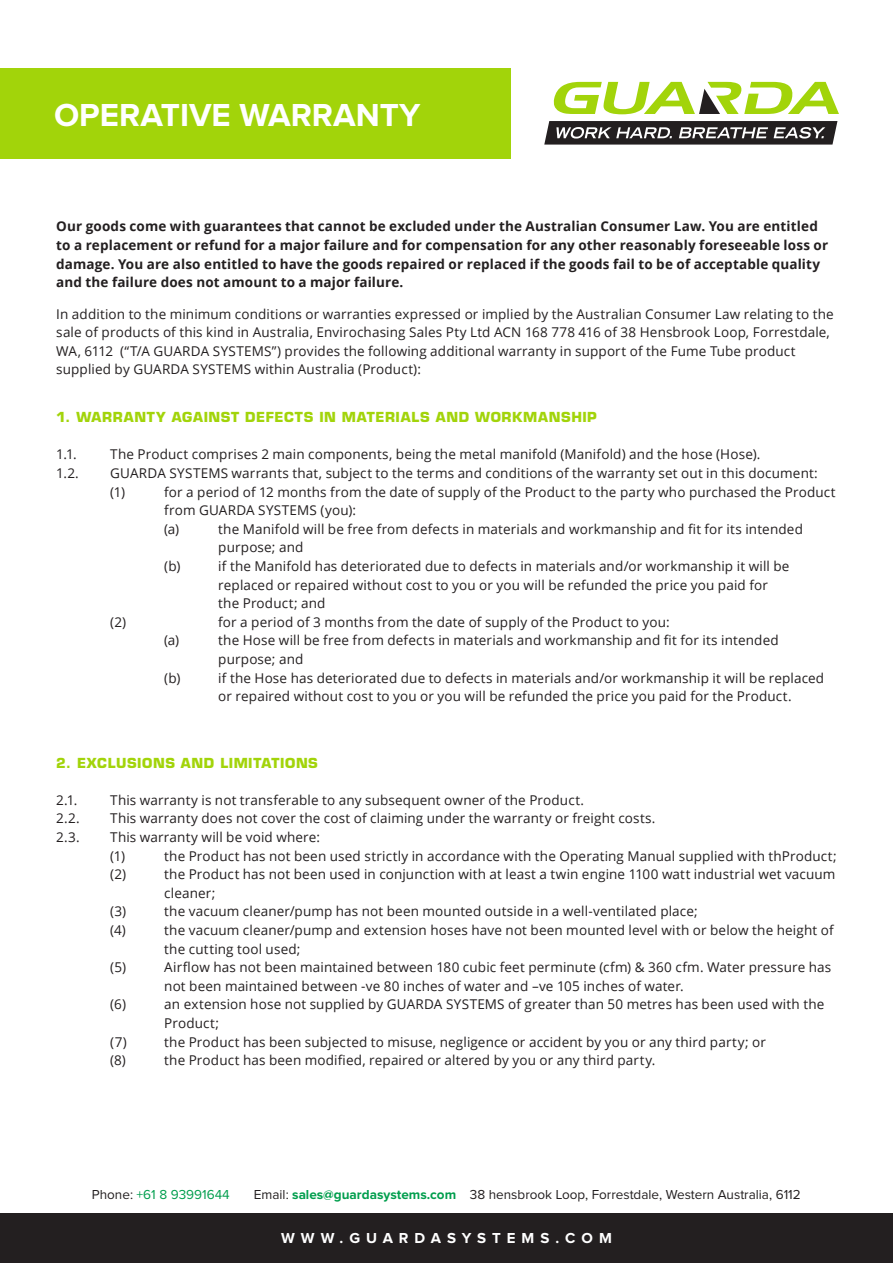
<style>
.page{position:relative;width:893px;height:1263px;background:#fff}
.page>*{position:absolute;margin:0;border:0;box-sizing:border-box;transform-origin:0 0}
.t1{font:700 33px "Proxima Nova";color:#fff}
.t2{font:700 15px "Proxima Nova";letter-spacing:.4em;color:#fff}
.t3{font:13.5px/18.6px "Open Sans";letter-spacing:.01em;color:#231f20}
.t4{font:700 13.5px/18.6px "Open Sans";letter-spacing:.01em;color:#231f20}
.t5{font:13.5px "Proxima Nova";color:#231f20}
.t6{font:700 13.5px "Eurostile LT Std";letter-spacing:.04em;color:#a2d40a}
.t7{font:13.5px "Proxima Nova";color:#009e4d}
.s1{color:#231f20}
.s2{font-weight:700;color:#009e4d}
</style>
<div class="page">
<div style="left:0;top:1213px;width:893px;height:50px;background:#231f20"></div>
<div style="left:0;top:68px;width:511px;height:90px;background:#a2d40a"></div>
<svg style="left:544px;top:121px;width:293px;height:24px;background:#504c4d"></svg>
<svg style="left:554px;top:82px;width:285px;height:32px"></svg>
<p class="t1" style="left:54px;top:100px;width:368px">OPERATIVE WARRANTY</p>
<p class="t4" style="left:56px;top:217px;width:773px">Our goods come with guarantees that cannot be excluded under the Australian Consumer Law. You are entitled to a replacement or refund for a major failure and for compensation for any other reasonably foreseeable loss or damage. You are also entitled to have the goods repaired or replaced if the goods fail to be of acceptable quality and the failure does not amount to a major failure.</p>
<p class="t3" style="left:56px;top:304px;width:779px">In addition to the minimum conditions or warranties expressed or implied by the Australian Consumer Law relating to the sale of products of this kind in Australia, Envirochasing Sales Pty Ltd ACN 168 778 416 of 38 Hensbrook Loop, Forrestdale, WA, 6112 (“T/A GUARDA SYSTEMS”) provides the following additional warranty in support of the Fume Tube product supplied by GUARDA SYSTEMS within Australia (Product):</p>
<p class="t6" style="left:56px;top:409px;width:542px">1. WARRANTY AGAINST DEFECTS IN MATERIALS AND WORKMANSHIP</p>
<p class="t3" style="left:56px;top:445px;width:22px">1.1.</p>
<p class="t3" style="left:110px;top:445px;width:652px">The Product comprises 2 main components, being the metal manifold (Manifold) and the hose (Hose).</p>
<p class="t3" style="left:56px;top:463px;width:24px">1.2.</p>
<p class="t3" style="left:110px;top:463px;width:709px">GUARDA SYSTEMS warrants that, subject to the terms and conditions of the warranty set out in this document:</p>
<p class="t3" style="left:110px;top:482px;width:16px">(1)</p>
<p class="t3" style="left:164px;top:482px;width:673px">for a period of 12 months from the date of supply of the Product to the party who purchased the Product from GUARDA SYSTEMS (you):</p>
<p class="t3" style="left:164px;top:519px;width:16px">(a)</p>
<p class="t3" style="left:218px;top:519px;width:586px">the Manifold will be free from defects in materials and workmanship and fit for its intended purpose; and</p>
<p class="t3" style="left:164px;top:556px;width:18px">(b)</p>
<p class="t3" style="left:218px;top:556px;width:573px">if the Manifold has deteriorated due to defects in materials and/or workmanship it will be replaced or repaired without cost to you or you will be refunded the price you paid for the Product; and</p>
<p class="t3" style="left:110px;top:612px;width:17px">(2)</p>
<p class="t3" style="left:218px;top:612px;width:453px">for a period of 3 months from the date of supply of the Product to you:</p>
<p class="t3" style="left:164px;top:631px;width:16px">(a)</p>
<p class="t3" style="left:218px;top:631px;width:562px">the Hose will be free from defects in materials and workmanship and fit for its intended purpose; and</p>
<p class="t3" style="left:164px;top:668px;width:18px">(b)</p>
<p class="t3" style="left:218px;top:668px;width:607px">if the Hose has deteriorated due to defects in materials and/or workmanship it will be replaced or repaired without cost to you or you will be refunded the price you paid for the Product.</p>
<p class="t6" style="left:56px;top:754px;width:263px">2. EXCLUSIONS AND LIMITATIONS</p>
<p class="t3" style="left:56px;top:790px;width:23px">2.1.</p>
<p class="t3" style="left:110px;top:790px;width:475px">This warranty is not transferable to any subsequent owner of the Product.</p>
<p class="t3" style="left:56px;top:809px;width:25px">2.2.</p>
<p class="t3" style="left:110px;top:809px;width:547px">This warranty does not cover the cost of claiming under the warranty or freight costs.</p>
<p class="t3" style="left:56px;top:827px;width:25px">2.3.</p>
<p class="t3" style="left:110px;top:827px;width:211px">This warranty will be void where:</p>
<p class="t3" style="left:110px;top:846px;width:16px">(1)</p>
<p class="t3" style="left:164px;top:846px;width:674px">the Product has not been used strictly in accordance with the Operating Manual supplied with thProduct;</p>
<p class="t3" style="left:110px;top:865px;width:17px">(2)</p>
<p class="t3" style="left:164px;top:865px;width:673px">the Product has not been used in conjunction with at least a twin engine 1100 watt industrial wet vacuum cleaner;</p>
<p class="t3" style="left:110px;top:902px;width:17px">(3)</p>
<p class="t3" style="left:164px;top:902px;width:535px">the vacuum cleaner/pump has not been mounted outside in a well-ventilated place;</p>
<p class="t3" style="left:110px;top:920px;width:17px">(4)</p>
<p class="t3" style="left:164px;top:920px;width:671px">the vacuum cleaner/pump and extension hoses have not been mounted level with or below the height of the cutting tool used;</p>
<p class="t3" style="left:110px;top:958px;width:17px">(5)</p>
<p class="t3" style="left:164px;top:958px;width:669px">Airflow has not been maintained between 180 cubic feet perminute (cfm) &amp; 360 cfm. Water pressure has not been maintained between -ve 80 inches of water and –ve 105 inches of water.</p>
<p class="t3" style="left:110px;top:995px;width:17px">(6)</p>
<p class="t3" style="left:164px;top:995px;width:662px">an extension hose not supplied by GUARDA SYSTEMS of greater than 50 metres has been used with the<br>Product;</p>
<p class="t3" style="left:110px;top:1032px;width:18px">(7)</p>
<p class="t3" style="left:164px;top:1032px;width:603px">the Product has been subjected to misuse, negligence or accident by you or any third party; or</p>
<p class="t3" style="left:110px;top:1051px;width:17px">(8)</p>
<p class="t3" style="left:164px;top:1051px;width:493px">the Product has been modified, repaired or altered by you or any third party.</p>
<p class="t7" style="left:92px;top:1188px;width:139px"><span class="s1">Phone:</span> +61 8 93991644</p>
<p class="t5" style="left:254px;top:1188px;width:548px">Email: <span class="s2">sales@guardasystems.com</span> 38 hensbrook Loop, Forrestdale, Western Australia, 6112</p>
<p class="t2" style="left:281px;top:1231px;width:332px">WWW.GUARDASYSTEMS.COM</p>
</div>
